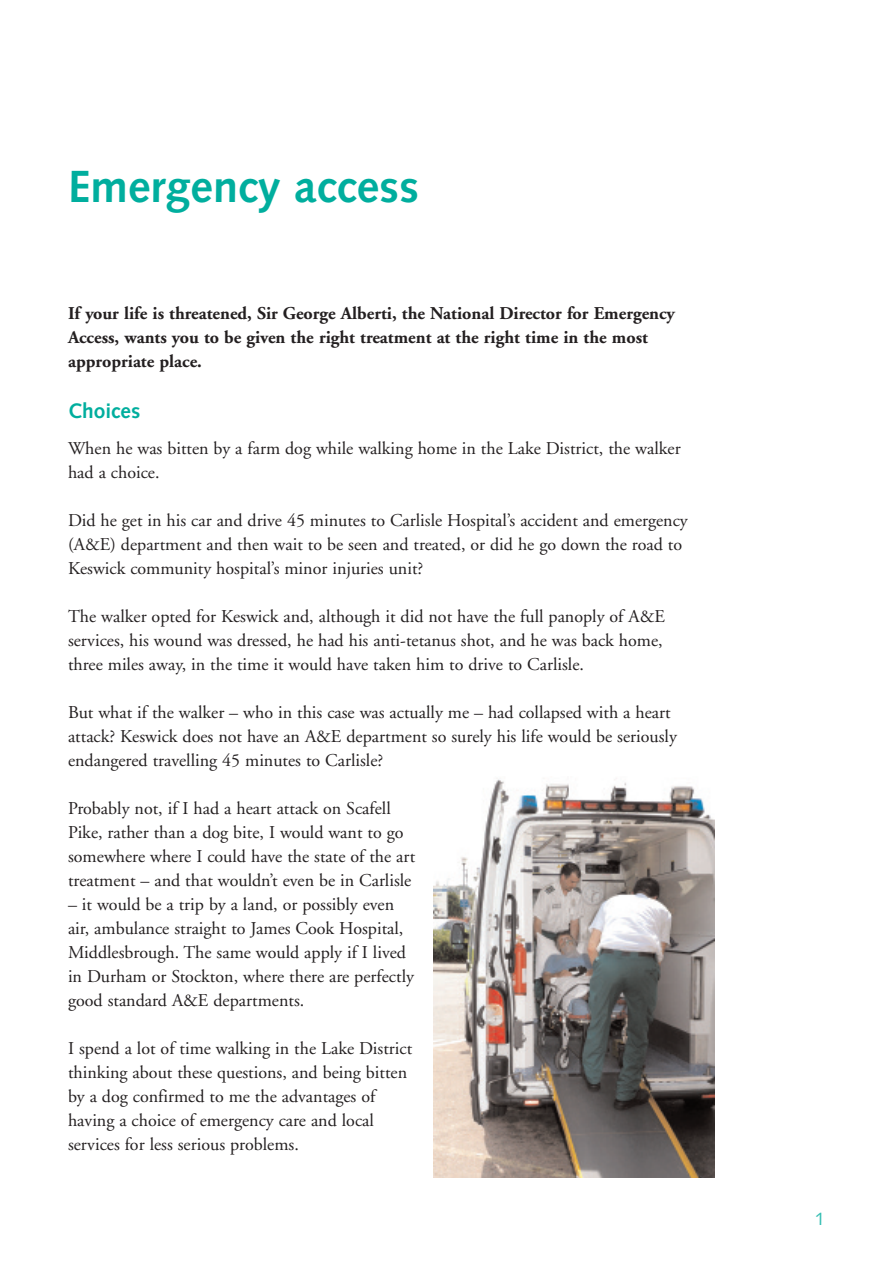
<style>
.page{position:relative;width:893px;height:1263px;background:#fff}
.page>*{position:absolute;margin:0;border:0;box-sizing:border-box;transform-origin:0 0}
.t1{font:700 45px "Syntax";color:#00ae9e}
.t2{font:700 21px "Syntax";color:#00ae9e}
.t3{font:18px/24px "Adobe Garamond";color:#231f20}
.t4{font:700 18px/24px "Adobe Garamond";color:#231f20}
.t5{font:18px "Syntax";color:#32bdb1}
</style>
<div class="page">
<img style="left:434px;top:779px;width:280px;height:399px">
<h1 class="t1" style="left:68px;top:168px;width:353px">Emergency access</h1>
<p class="t4" style="left:68px;top:303px;width:608px">If your life is threatened, Sir George Alberti, the National Director for Emergency<br>Access, wants you to be given the right treatment at the right time in the most appropriate place.</p>
<p class="t2" style="left:68px;top:402px;width:74px">Choices</p>
<p class="t3" style="left:68px;top:438px;width:614px">When he was bitten by a farm dog while walking home in the Lake District, the walker had a choice.</p>
<p class="t3" style="left:68px;top:510px;width:621px">Did he get in his car and drive 45 minutes to Carlisle Hospital’s accident and emergency (A&amp;E) department and then wait to be seen and treated, or did he go down the road to<br>Keswick community hospital’s minor injuries unit?</p>
<p class="t3" style="left:68px;top:606px;width:598px">The walker opted for Keswick and, although it did not have the full panoply of A&amp;E services, his wound was dressed, he had his anti-tetanus shot, and he was back home, three miles away, in the time it would have taken him to drive to Carlisle.</p>
<p class="t3" style="left:68px;top:702px;width:610px">But what if the walker – who in this case was actually me – had collapsed with a heart attack? Keswick does not have an A&amp;E department so surely his life would be seriously endangered travelling 45 minutes to Carlisle?</p>
<p class="t3" style="left:68px;top:798px;width:349px">Probably not, if I had a heart attack on Scafell Pike, rather than a dog bite, I would want to go somewhere where I could have the state of the art treatment – and that wouldn’t even be in Carlisle</p>
<p class="t3" style="left:68px;top:894px;width:347px">– it would be a trip by a land, or possibly even air, ambulance straight to James Cook Hospital, Middlesbrough. The same would apply if I lived in Durham or Stockton, where there are perfectly good standard A&amp;E departments.</p>
<p class="t3" style="left:68px;top:1038px;width:346px">I spend a lot of time walking in the Lake District thinking about these questions, and being bitten by a dog confirmed to me the advantages of having a choice of emergency care and local services for less serious problems.</p>
<p class="t5" style="left:815px;top:1212px;width:12px">1</p>
</div>
